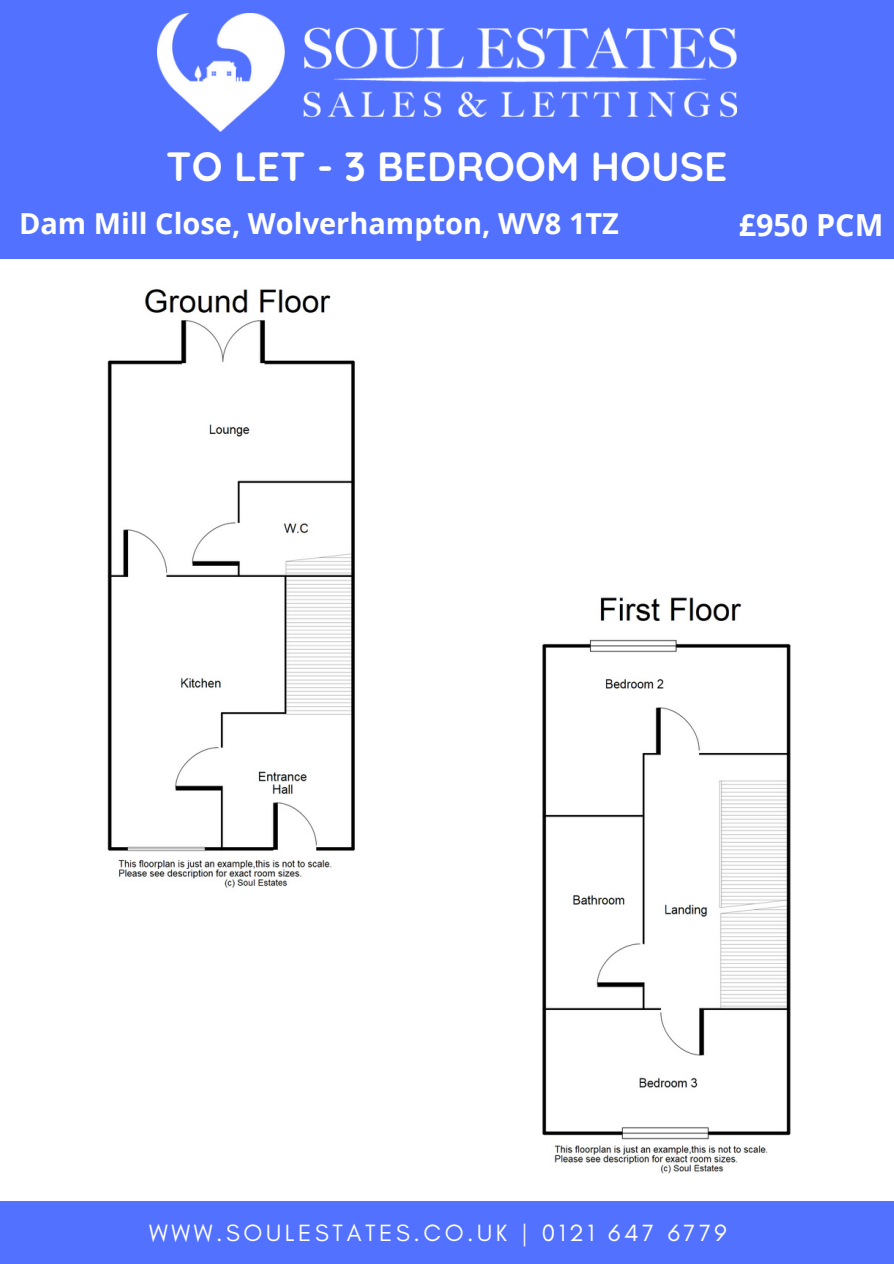
<style>
.page{position:relative;width:894px;height:1264px;background:#fff}
.page>*{position:absolute;margin:0;border:0;box-sizing:border-box;transform-origin:0 0}
.t1{font:700 40.65px "Quicksand";color:#fff}
.t2{font:700 30.45px "Open Sans";color:#fff}
.t3{font:700 28.95px "Open Sans";color:#fff}
.t4{font:24px "Glacial Indifference";letter-spacing:.15em;color:#fff}
</style>
<div class="page">
<div style="left:0;top:0;width:893px;height:259px;background:#5271ff"></div>
<img style="left:157px;top:13px;width:579px;height:118px">
<div style="left:0;top:1200px;width:893px;height:63px;background:#5271ff"></div>
<img style="left:542px;top:597px;width:249px;height:577px">
<img style="left:107px;top:289px;width:248px;height:599px">
<p class="t1" style="left:166px;top:140px;width:562px">TO LET - 3 BEDROOM HOUSE</p>
<p class="t3" style="left:19px;top:203px;width:601px">Dam Mill Close, Wolverhampton, WV8 1TZ</p>
<p class="t2" style="left:738px;top:203px;width:146px">£950 PCM</p>
<h1 class="t4" style="left:149px;top:1218px;width:579px">WWW.SOULESTATES.CO.UK | 0121 647 6779</h1>
</div>
